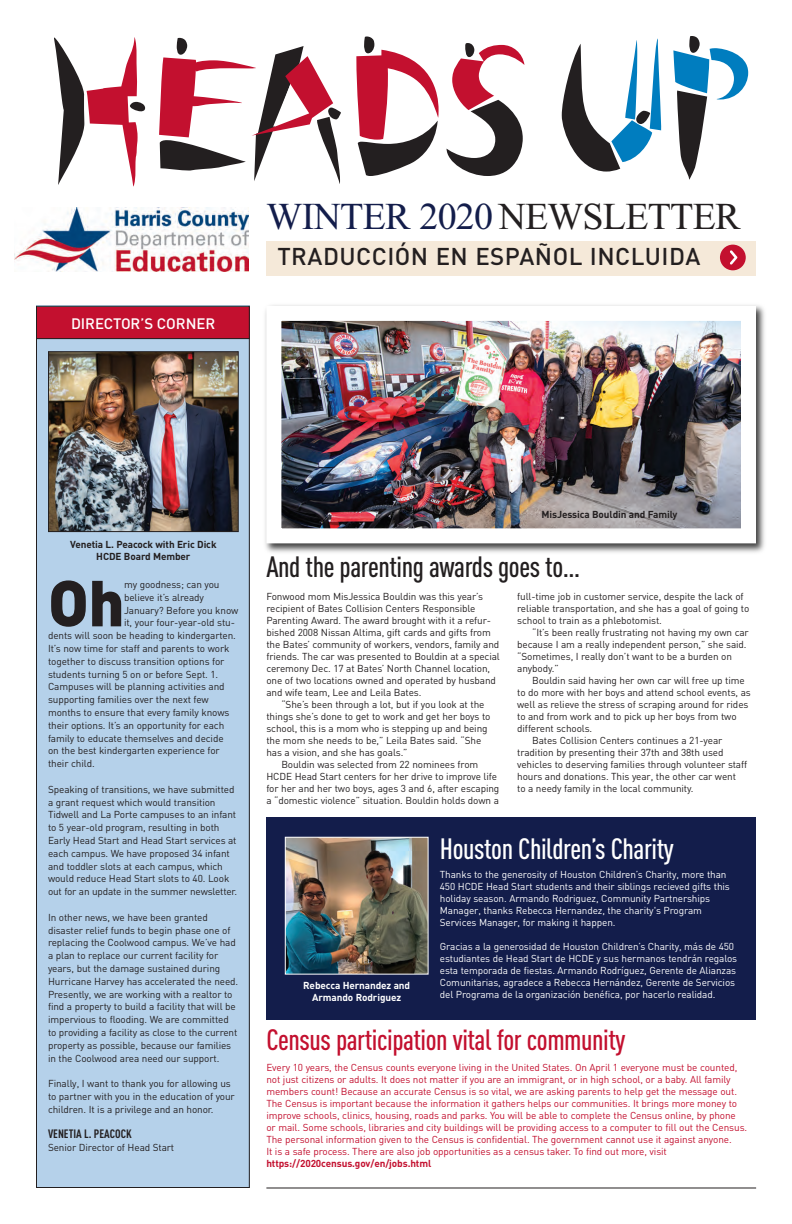
<style>
.page{position:relative;width:792px;height:1224px;background:#fff}
.page>*{position:absolute;margin:0;border:0;box-sizing:border-box;transform-origin:0 0}
.t1{font:900 63.9px "DIN";color:#231f20}
.t2{font:38px "Times New Roman";letter-spacing:-.02em;color:#131d4b}
.t3{font:500 29px "DIN Cond";letter-spacing:-.015em;color:#c3102f}
.t4{font:500 29px "DIN Cond";letter-spacing:-.015em;color:#231f20}
.t5{font:500 29px "DIN Cond";letter-spacing:-.015em;color:#fff}
.t6{font:500 24px "DIN";letter-spacing:.02em;color:#231f20}
.t7{font:500 15px "DIN";letter-spacing:-.005em;color:#fff}
.t8{font:700 12px "DIN Cond";color:#231f20}
.t9{font:10px/12px "DIN";letter-spacing:-.01em;color:#231f20}
.t10{font:10px/12px "DIN";letter-spacing:-.01em;color:#c3102f}
.t11{font:10px/12px "DIN";letter-spacing:-.01em;color:#fff}
.t12{font:700 10px/12px "DIN";letter-spacing:-.015em;color:#231f20;text-align:center}
.t13{font:700 10px "DIN";letter-spacing:-.01em;color:#fff}
.s1{color:#231f20}
.s2{font-weight:700}
</style>
<div class="page">
<div style="left:266px;top:817px;width:490px;height:202px;background:#131d4b"></div>
<div style="left:36px;top:306px;width:214px;height:882px;background:#b5d1ea"></div>
<div style="left:37px;top:307px;width:213px;height:32px;background:#c3102f"></div>
<svg style="left:54px;top:37px;width:91px;height:149px"></svg>
<svg style="left:356px;top:37px;width:83px;height:139px"></svg>
<svg style="left:447px;top:43px;width:77px;height:133px"></svg>
<svg style="left:562px;top:39px;width:100px;height:133px"></svg>
<svg style="left:673px;top:36px;width:75px;height:144px"></svg>
<svg style="left:159px;top:38px;width:182px;height:146px"></svg>
<div style="left:266px;top:241px;width:490px;height:35px;background:#f5e9d9"></div>
<hr style="left:37px;top:338px;width:213px;height:1px;background:#231f20">
<div style="left:720px;top:245px;width:26px;height:25px;background:#c3102f;border-radius:50%"></div>
<svg style="left:730px;top:250px;width:7px;height:15px"></svg>
<div style="left:36px;top:306px;width:214px;height:882px;border:1px solid #231f20"></div>
<img style="left:14px;top:207px;width:235px;height:64px">
<img style="left:287px;top:839px;width:140px;height:134px">
<div style="left:285px;top:837px;width:144px;height:138px;border:1px solid #fff"></div>
<img style="left:50px;top:353px;width:187px;height:177px">
<div style="left:48px;top:351px;width:191px;height:181px;border:1px solid #231f20"></div>
<img style="left:265px;top:305px;width:500px;height:248px">
<img style="left:282px;top:322px;width:458px;height:205px">
<hr style="left:266px;top:1187px;width:490px;height:1px;background:#231f20">
<p class="t7" style="left:71px;top:318px;width:146px">DIRECTOR’S CORNER</p>
<p class="t2" style="left:267px;top:194px;width:475px">WINTER 2020<span class="s1">NEWSLETTER</span></p>
<p class="t6" style="left:277px;top:248px;width:425px">TRADUCCIÓN EN ESPAÑOL INCLUIDA</p>
<p class="t12" style="left:70px;top:539px;width:148px">Venetia L. Peacock with Eric Dick<br>HCDE Board Member</p>
<p class="t1" style="left:48px;top:581px;width:78px">Oh</p>
<p class="t9" style="left:124px;top:580px;width:97px">my goodness; can you</p>
<p class="t9" style="left:124px;top:592px;width:82px">believe it’s already</p>
<p class="t9" style="left:124px;top:605px;width:116px">January? Before you know</p>
<p class="t9" style="left:124px;top:618px;width:113px">it, your four-year-old stu-</p>
<p class="t9" style="left:48px;top:631px;width:189px">dents will soon be heading to kindergarten.</p>
<p class="t9" style="left:48px;top:644px;width:183px">It’s now time for staff and parents to work</p>
<p class="t9" style="left:48px;top:656px;width:178px">together to discuss transition options for</p>
<p class="t9" style="left:48px;top:669px;width:172px">students turning 5 on or before Sept. 1.</p>
<p class="t9" style="left:48px;top:682px;width:178px">Campuses will be planning activities and</p>
<p class="t9" style="left:48px;top:695px;width:162px">supporting families over the next few</p>
<p class="t9" style="left:48px;top:708px;width:183px">months to ensure that every family knows</p>
<p class="t9" style="left:48px;top:720px;width:178px">their options. It’s an opportunity for each</p>
<p class="t9" style="left:48px;top:733px;width:177px">family to educate themselves and decide</p>
<p class="t9" style="left:48px;top:746px;width:173px">on the best kindergarten experience for</p>
<p class="t9" style="left:48px;top:759px;width:48px">their child.</p>
<p class="t9" style="left:48px;top:784px;width:191px;line-height:12.8px">Speaking of transitions, we have submitted a grant request which would transition Tidwell and La Porte campuses to an infant to 5 year-old program, resulting in both Early Head Start and Head Start services at each campus. We have proposed 34 infant and toddler slots at each campus, which would reduce Head Start slots to 40. Look out for an update in the summer newsletter.</p>
<p class="t9" style="left:48px;top:912px;width:192px;line-height:12.8px">In other news, we have been granted disaster relief funds to begin phase one of replacing the Coolwood campus. We’ve had a plan to replace our current facility for years, but the damage sustained during Hurricane Harvey has accelerated the need.<br>Presently, we are working with a realtor to find a property to build a facility that will be impervious to flooding. We are committed to providing a facility as close to the current property as possible, because our families in the Coolwood area need our support.</p>
<p class="t9" style="left:48px;top:1078px;width:188px;line-height:12.8px">Finally, I want to thank you for allowing us to partner with you in the education of your children. It is a privilege and an honor.</p>
<p class="t8" style="left:48px;top:1130px;width:85px">VENETIA L. PEACOCK</p>
<p class="t9" style="left:48px;top:1143px;width:128px">Senior Director of Head Start</p>
<p class="t12" style="left:542px;top:509px;width:137px">MisJessica Bouldin and Family</p>
<p class="t4" style="left:266px;top:557px;width:315px">And the parenting awards goes to…</p>
<p class="t9" style="left:266px;top:592px;width:235px">Fonwood mom MisJessica Bouldin was this year’s recipient of Bates Collision Centers Responsible Parenting Award. The award brought with it a refur&shy;bished 2008 Nissan Altima, gift cards and gifts from the Bates’ community of workers, vendors, family and friends. The car was presented to Bouldin at a special ceremony Dec. 17 at Bates’ North Channel location, one of two locations owned and operated by husband and wife team, Lee and Leila Bates.</p>
<p class="t9" style="left:266px;top:700px;width:226px;text-indent:15px">“She’s been through a lot, but if you look at the things she’s done to get to work and get her boys to school, this is a mom who is stepping up and being the mom she needs to be,” Leila Bates said. “She has a vision, and she has goals.”</p>
<p class="t9" style="left:266px;top:760px;width:235px;text-indent:15px">Bouldin was selected from 22 nominees from HCDE Head Start centers for her drive to improve life for her and her two boys, ages 3 and 6, after escaping a “domestic violence” situation. Bouldin holds down a</p>
<p class="t9" style="left:517px;top:592px;width:234px">full-time job in customer service, despite the lack of reliable transportation, and she has a goal of going to school to train as a phlebotomist.</p>
<p class="t9" style="left:517px;top:628px;width:233px;text-indent:15px">“It’s been really frustrating not having my own car because I am a really independent person,” she said. “Sometimes, I really don’t want to be a burden on anybody.”</p>
<p class="t9" style="left:517px;top:676px;width:235px;text-indent:15px">Bouldin said having her own car will free up time to do more with her boys and attend school events, as well as relieve the stress of scraping around for rides to and from work and to pick up her boys from two different schools.</p>
<p class="t9" style="left:517px;top:736px;width:232px;text-indent:15px">Bates Collision Centers continues a 21-year tradition by presenting their 37th and 38th used vehicles to deserving families through volunteer staff hours and donations. This year, the other car went<br>to a needy family in the local community.</p>
<p class="t13" style="left:303px;top:982px;width:109px">Rebecca Hernandez and</p>
<p class="t13" style="left:312px;top:994px;width:91px">Armando Rodriguez</p>
<p class="t5" style="left:440px;top:838px;width:235px">Houston Children’s Charity</p>
<p class="t11" style="left:440px;top:870px;width:292px">Thanks to the generosity of Houston Children’s Charity, more than 450 HCDE Head Start students and their siblings recieved gifts this holiday season. Armando Rodriguez, Community Partnerships Manager, thanks Rebecca Hernandez, the charity's Program Services Manager, for making it happen.</p>
<p class="t11" style="left:440px;top:942px;width:299px">Gracias a la generosidad de Houston Children’s Charity, más de 450 estudiantes de Head Start de HCDE y sus hermanos tendrán regalos esta temporada de fiestas. Armando Rodríguez, Gerente de Alianzas Comunitarias, agradece a Rebecca Hernández, Gerente de Servicios del Programa de la organización benéfica, por hacerlo realidad.</p>
<p class="t3" style="left:266px;top:1030px;width:361px">Census participation vital for community</p>
<p class="t10" style="left:266px;top:1063px;width:482px">Every 10 years, the Census counts everyone living in the United States. On April 1 everyone must be counted, not just citizens or adults. It does not matter if you are an immigrant, or in high school, or a baby. All family members count! Because an accurate Census is so vital, we are asking parents to help get the message out.<br>The Census is important because the information it gathers helps our communities. It brings more money to improve schools, clinics, housing, roads and parks. You will be able to complete the Census online, by phone or mail. Some schools, libraries and city buildings will be providing access to a computer to fill out the Census.<br>The personal information given to the Census is confidential. The government cannot use it against anyone.<br>It is a safe process. There are also job opportunities as a census taker. To find out more, visit <span class="s2">https://2020census.gov/en/jobs.html</span></p>
</div>
